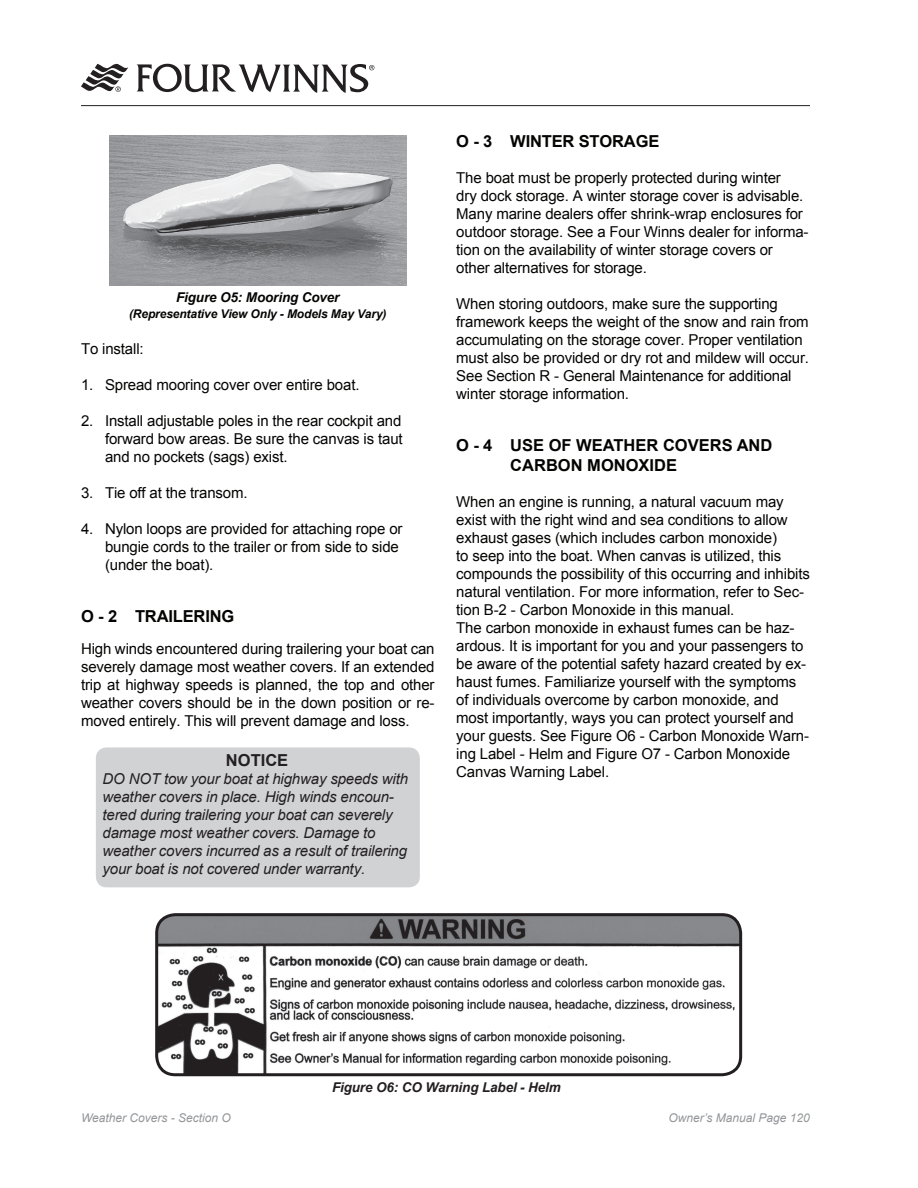
<style>
.page{position:relative;width:918px;height:1188px;background:#fff}
.page>*{position:absolute;margin:0;border:0;box-sizing:border-box;transform-origin:0 0}
.t1{font:700 16.5px/19.8px "Arial";color:#040503}
.t2{font:700 16.5px "Arial";color:#231f20}
.t3{font:15px/18px "Arial";letter-spacing:-.01em;color:#040503}
.t4{font:italic 15px/18px "Arial";letter-spacing:-.01em;color:#231f20}
.t5{font:italic 700 13.5px "Arial";letter-spacing:-.01em;color:#231f20}
.t6{font:italic 700 13.5px "Arial";letter-spacing:-.01em;color:#040503}
.t7{font:italic 12px "Arial";color:#939598}
.t8{font:italic 700 12px "Arial";letter-spacing:-.01em;color:#040503}
</style>
<div class="page">
<svg style="left:137px;top:64px;width:237px;height:29px"></svg>
<svg style="left:81px;top:64px;width:47px;height:28px"></svg>
<hr style="left:81px;top:105px;width:729px;height:1px;background:#231f20">
<img style="left:109px;top:135px;width:297px;height:150px">
<div style="left:96px;top:747px;width:324px;height:140px;background:#d1d2d4;border-radius:11px"></div>
<img style="left:158px;top:916px;width:583px;height:159px">
<div style="left:155px;top:913px;width:587px;height:163px;border:3px solid #231f20;border-radius:19px"></div>
<p class="t6" style="left:176px;top:288px;width:165px">Figure O5: Mooring Cover</p>
<p class="t8" style="left:129px;top:306px;width:259px">(Representative View Only - Models May Vary)</p>
<p class="t3" style="left:81px;top:340px;width:64px">To install:</p>
<p class="t3" style="left:81px;top:376px;width:280px">1. Spread mooring cover over entire boat.</p>
<p class="t3" style="left:105px;top:412px;width:299px;text-align:justify;text-indent:-24px">2. Install adjustable poles in the rear cockpit and forward bow areas. Be sure the canvas is taut and no pockets (sags) exist.</p>
<p class="t3" style="left:81px;top:484px;width:168px">3. Tie off at the transom.</p>
<p class="t3" style="left:105px;top:520px;width:299px;text-indent:-24px">4. Nylon loops are provided for attaching rope or bungie cords to the trailer or from side to side (under the boat).</p>
<p class="t1" style="left:81px;top:607px;width:155px">O - 2 TRAILERING</p>
<p class="t3" style="left:81px;top:640px;width:355px;text-align:justify">High winds encountered during trailering your boat can severely damage most weather covers. If an extended trip at highway speeds is planned, the top and other weather covers should be in the down position or re&shy;moved entirely. This will prevent damage and loss.</p>
<p class="t2" style="left:226px;top:749px;width:64px">NOTICE</p>
<p class="t4" style="left:103px;top:770px;width:307px">DO NOT tow your boat at highway speeds with weather covers in place. High winds encoun&shy;tered during trailering your boat can severely damage most weather covers. Damage to weather covers incurred as a result of trailering your boat is not covered under warranty.</p>
<p class="t1" style="left:456px;top:132px;width:205px">O - 3 WINTER STORAGE</p>
<p class="t3" style="left:456px;top:169px;width:353px">The boat must be properly protected during winter<br>dry dock storage. A winter storage cover is advisable.<br>Many marine dealers offer shrink-wrap enclosures for outdoor storage. See a Four Winns dealer for informa&shy;tion on the availability of winter storage covers or other alternatives for storage.</p>
<p class="t3" style="left:456px;top:295px;width:354px">When storing outdoors, make sure the supporting framework keeps the weight of the snow and rain from accumulating on the storage cover. Proper ventilation must also be provided or dry rot and mildew will occur.<br>See Section R - General Maintenance for additional winter storage information.</p>
<p class="t1" style="left:510px;top:436px;width:264px;text-indent:-54px">O - 4 USE OF WEATHER COVERS AND<br>CARBON MONOXIDE</p>
<p class="t3" style="left:456px;top:493px;width:355px">When an engine is running, a natural vacuum may exist with the right wind and sea conditions to allow exhaust gases (which includes carbon monoxide)<br>to seep into the boat. When canvas is utilized, this compounds the possibility of this occurring and inhibits natural ventilation. For more information, refer to Sec&shy;tion B-2 - Carbon Monoxide in this manual.<br>The carbon monoxide in exhaust fumes can be haz&shy;ardous. It is important for you and your passengers to be aware of the potential safety hazard created by ex&shy;haust fumes. Familiarize yourself with the symptoms of individuals overcome by carbon monoxide, and most importantly, ways you can protect yourself and your guests. See Figure O6 - Carbon Monoxide Warn&shy;ing Label - Helm and Figure O7 - Carbon Monoxide Canvas Warning Label.</p>
<p class="t5" style="left:332px;top:1078px;width:230px">Figure O6: CO Warning Label - Helm</p>
<p class="t7" style="left:81px;top:1111px;width:151px">Weather Covers - Section O</p>
<p class="t7" style="left:668px;top:1111px;width:143px">Owner’s Manual Page 120</p>
</div>
